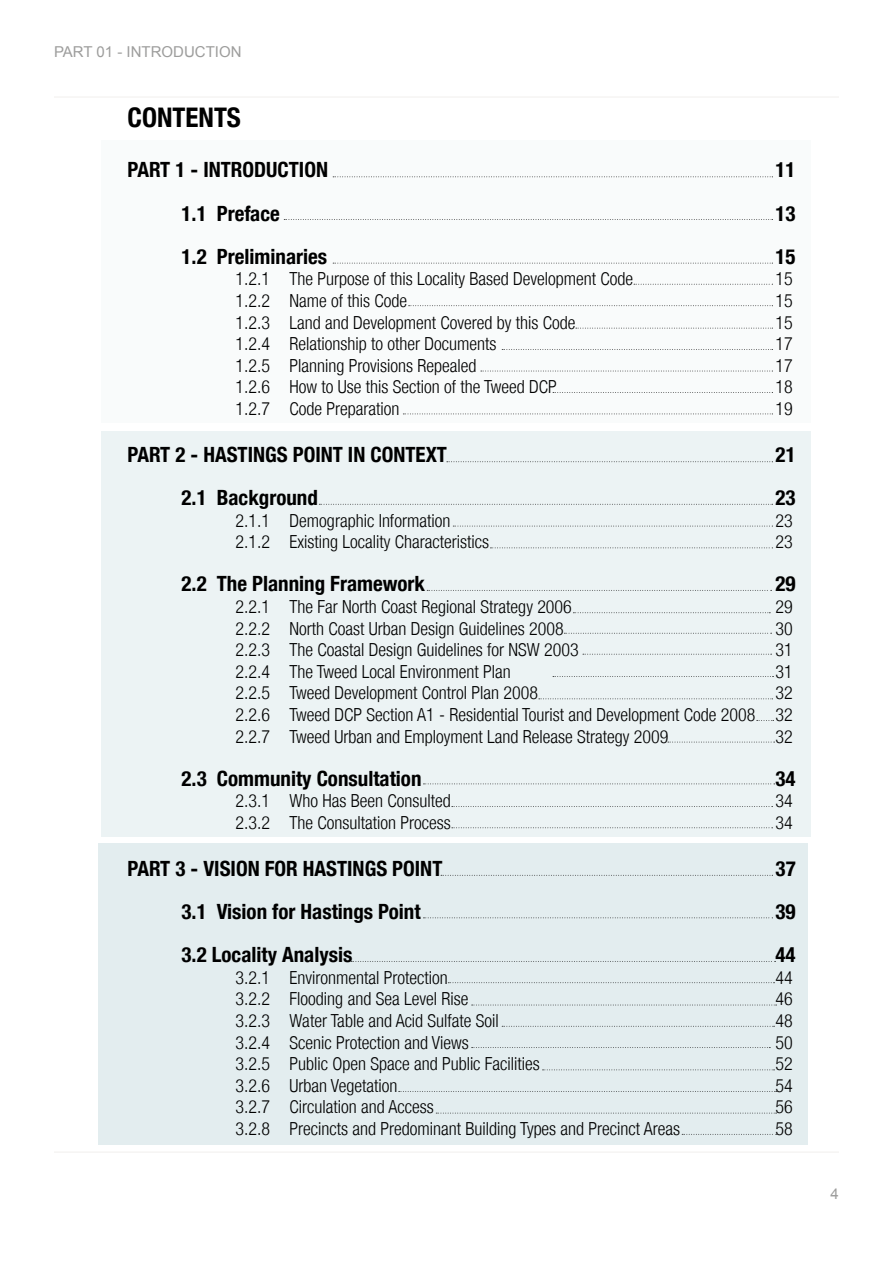
<style>
.page{position:relative;width:893px;height:1263px;background:#fff}
.page>*{position:absolute;margin:0;border:0;box-sizing:border-box;transform-origin:0 0}
.t1{font:700 condensed 27px "Helvetica Neue LT";color:#000}
.t2{font:700 condensed 21px "Helvetica Neue LT";color:#000}
.t3{font:300 condensed 18px/21.6px "Helvetica Neue LT";color:#000;text-align:justify}
.t4{font:15px "Arial";color:#9d9d9c}
</style>
<div class="page">
<div style="left:98px;top:843px;width:710px;height:301px;background:#e3edef"></div>
<div style="left:101px;top:140px;width:710px;height:283px;background:#f9fbfb"></div>
<div style="left:101px;top:431px;width:710px;height:406px;background:#ecf3f4"></div>
<hr style="left:54px;top:96px;width:785px;height:2px;background:#eceae6">
<hr style="left:54px;top:1151px;width:785px;height:2px;background:#eceae6">
<svg style="left:284px;top:219px;width:489px;height:1px"></svg>
<svg style="left:333px;top:176px;width:440px;height:1px"></svg>
<svg style="left:634px;top:284px;width:139px;height:1px"></svg>
<svg style="left:333px;top:263px;width:440px;height:1px"></svg>
<svg style="left:409px;top:305px;width:364px;height:1px"></svg>
<svg style="left:576px;top:328px;width:197px;height:1px"></svg>
<svg style="left:502px;top:349px;width:271px;height:1px"></svg>
<svg style="left:481px;top:371px;width:292px;height:1px"></svg>
<svg style="left:403px;top:414px;width:370px;height:1px"></svg>
<svg style="left:553px;top:392px;width:220px;height:1px"></svg>
<svg style="left:319px;top:504px;width:454px;height:1px"></svg>
<svg style="left:668px;top:742px;width:107px;height:1px"></svg>
<svg style="left:490px;top:547px;width:283px;height:1px"></svg>
<svg style="left:447px;top:461px;width:326px;height:1px"></svg>
<svg style="left:453px;top:526px;width:320px;height:1px"></svg>
<svg style="left:427px;top:590px;width:345px;height:1px"></svg>
<svg style="left:573px;top:612px;width:197px;height:1px"></svg>
<svg style="left:564px;top:633px;width:208px;height:1px"></svg>
<svg style="left:583px;top:654px;width:189px;height:1px"></svg>
<svg style="left:553px;top:676px;width:220px;height:1px"></svg>
<svg style="left:539px;top:698px;width:234px;height:1px"></svg>
<svg style="left:757px;top:720px;width:17px;height:1px"></svg>
<svg style="left:423px;top:783px;width:352px;height:1px"></svg>
<svg style="left:452px;top:806px;width:321px;height:1px"></svg>
<svg style="left:452px;top:827px;width:321px;height:1px"></svg>
<svg style="left:423px;top:917px;width:350px;height:1px"></svg>
<svg style="left:441px;top:875px;width:332px;height:1px"></svg>
<svg style="left:351px;top:961px;width:425px;height:1px"></svg>
<svg style="left:448px;top:982px;width:326px;height:1px"></svg>
<svg style="left:472px;top:1005px;width:305px;height:1px"></svg>
<svg style="left:502px;top:1026px;width:272px;height:1px"></svg>
<svg style="left:472px;top:1047px;width:298px;height:1px"></svg>
<svg style="left:399px;top:1091px;width:378px;height:1px"></svg>
<svg style="left:436px;top:1113px;width:341px;height:1px"></svg>
<svg style="left:682px;top:1134px;width:95px;height:1px"></svg>
<svg style="left:543px;top:1069px;width:231px;height:1px"></svg>
<p class="t4" style="left:54px;top:42px;width:189px">PART 01 - INTRODUCTION</p>
<h1 class="t1" style="left:128px;top:101px;width:115px">CONTENTS</h1>
<p class="t2" style="left:128px;top:157px;width:202px">PART 1 - INTRODUCTION</p>
<p class="t2" style="left:775px;top:157px;width:22px">11</p>
<p class="t2" style="left:182px;top:200px;width:100px">1.1 Preface</p>
<p class="t2" style="left:775px;top:200px;width:22px">13</p>
<p class="t2" style="left:182px;top:244px;width:147px">1.2 Preliminaries</p>
<p class="t2" style="left:775px;top:244px;width:22px">15</p>
<p class="t3" style="left:236px;top:268px;width:399px">1.2.1 The Purpose of this Locality Based Development Code</p>
<p class="t3" style="left:776px;top:268px;width:19px">15</p>
<p class="t3" style="left:236px;top:290px;width:173px">1.2.2 Name of this Code</p>
<p class="t3" style="left:776px;top:290px;width:19px">15</p>
<p class="t3" style="left:236px;top:311px;width:341px">1.2.3 Land and Development Covered by this Code</p>
<p class="t3" style="left:776px;top:311px;width:19px">15</p>
<p class="t3" style="left:236px;top:333px;width:262px">1.2.4 Relationship to other Documents</p>
<p class="t3" style="left:776px;top:333px;width:19px">17</p>
<p class="t3" style="left:236px;top:354px;width:242px">1.2.5 Planning Provisions Repealed</p>
<p class="t3" style="left:776px;top:354px;width:19px">17</p>
<p class="t3" style="left:236px;top:376px;width:323px">1.2.6 How to Use this Section of the Tweed DCP</p>
<p class="t3" style="left:776px;top:376px;width:19px">18</p>
<p class="t3" style="left:236px;top:398px;width:166px">1.2.7 Code Preparation</p>
<p class="t3" style="left:776px;top:398px;width:19px">19</p>
<p class="t2" style="left:128px;top:441px;width:321px">PART 2 - HASTINGS POINT IN CONTEXT</p>
<p class="t2" style="left:776px;top:441px;width:22px">21</p>
<p class="t2" style="left:182px;top:485px;width:138px">2.1 Background</p>
<p class="t2" style="left:775px;top:485px;width:22px">23</p>
<p class="t3" style="left:236px;top:509px;width:216px">2.1.1 Demographic Information</p>
<p class="t3" style="left:776px;top:509px;width:19px">23</p>
<p class="t3" style="left:236px;top:531px;width:255px">2.1.2 Existing Locality Characteristics</p>
<p class="t3" style="left:776px;top:531px;width:19px">23</p>
<p class="t2" style="left:182px;top:571px;width:245px">2.2 The Planning Framework</p>
<p class="t2" style="left:776px;top:571px;width:22px">29</p>
<p class="t3" style="left:236px;top:596px;width:338px">2.2.1 The Far North Coast Regional Strategy 2006</p>
<p class="t3" style="left:776px;top:596px;width:19px">29</p>
<p class="t3" style="left:236px;top:617px;width:330px">2.2.2 North Coast Urban Design Guidelines 2008</p>
<p class="t3" style="left:776px;top:617px;width:19px">30</p>
<p class="t3" style="left:236px;top:639px;width:345px">2.2.3 The Coastal Design Guidelines for NSW 2003</p>
<p class="t3" style="left:776px;top:639px;width:19px">31</p>
<p class="t3" style="left:236px;top:660px;width:277px">2.2.4 The Tweed Local Environment Plan</p>
<p class="t3" style="left:776px;top:660px;width:19px">31</p>
<p class="t3" style="left:236px;top:682px;width:304px">2.2.5 Tweed Development Control Plan 2008</p>
<p class="t3" style="left:236px;top:682px;width:559px;text-indent:540px">32<br>2.2.6 Tweed DCP Section A1 - Residential Tourist and Development Code 2008 32<br>2.2.7 Tweed Urban and Employment Land Release Strategy 2009</p>
<p class="t3" style="left:776px;top:725px;width:19px">32</p>
<p class="t2" style="left:182px;top:765px;width:241px">2.3 Community Consultation</p>
<p class="t2" style="left:776px;top:765px;width:22px">34</p>
<p class="t3" style="left:236px;top:790px;width:217px">2.3.1 Who Has Been Consulted</p>
<p class="t3" style="left:776px;top:790px;width:19px">34</p>
<p class="t3" style="left:236px;top:812px;width:217px">2.3.2 The Consultation Process</p>
<p class="t3" style="left:776px;top:812px;width:19px">34</p>
<p class="t2" style="left:128px;top:855px;width:316px">PART 3 - VISION FOR HASTINGS POINT</p>
<p class="t2" style="left:776px;top:855px;width:22px">37</p>
<p class="t2" style="left:182px;top:899px;width:240px">3.1 Vision for Hastings Point</p>
<p class="t2" style="left:775px;top:899px;width:22px">39</p>
<p class="t2" style="left:182px;top:942px;width:172px">3.2 Locality Analysis</p>
<p class="t2" style="left:775px;top:942px;width:22px">44</p>
<p class="t3" style="left:236px;top:966px;width:214px">3.2.1 Environmental Protection</p>
<p class="t3" style="left:776px;top:966px;width:19px">44</p>
<p class="t3" style="left:236px;top:988px;width:234px">3.2.2 Flooding and Sea Level Rise</p>
<p class="t3" style="left:776px;top:988px;width:19px">46</p>
<p class="t3" style="left:236px;top:1010px;width:265px">3.2.3 Water Table and Acid Sulfate Soil</p>
<p class="t3" style="left:776px;top:1010px;width:19px">48</p>
<p class="t3" style="left:236px;top:1031px;width:235px">3.2.4 Scenic Protection and Views</p>
<p class="t3" style="left:776px;top:1031px;width:19px">50</p>
<p class="t3" style="left:236px;top:1053px;width:306px">3.2.5 Public Open Space and Public Facilities</p>
<p class="t3" style="left:776px;top:1053px;width:19px">52</p>
<p class="t3" style="left:236px;top:1074px;width:164px">3.2.6 Urban Vegetation</p>
<p class="t3" style="left:776px;top:1074px;width:19px">54</p>
<p class="t3" style="left:236px;top:1096px;width:200px">3.2.7 Circulation and Access</p>
<p class="t3" style="left:776px;top:1096px;width:19px">56</p>
<p class="t3" style="left:236px;top:1118px;width:446px">3.2.8 Precincts and Predominant Building Types and Precinct Areas</p>
<p class="t3" style="left:776px;top:1118px;width:19px">58</p>
<p class="t4" style="left:831px;top:1184px;width:10px">4</p>
</div>
